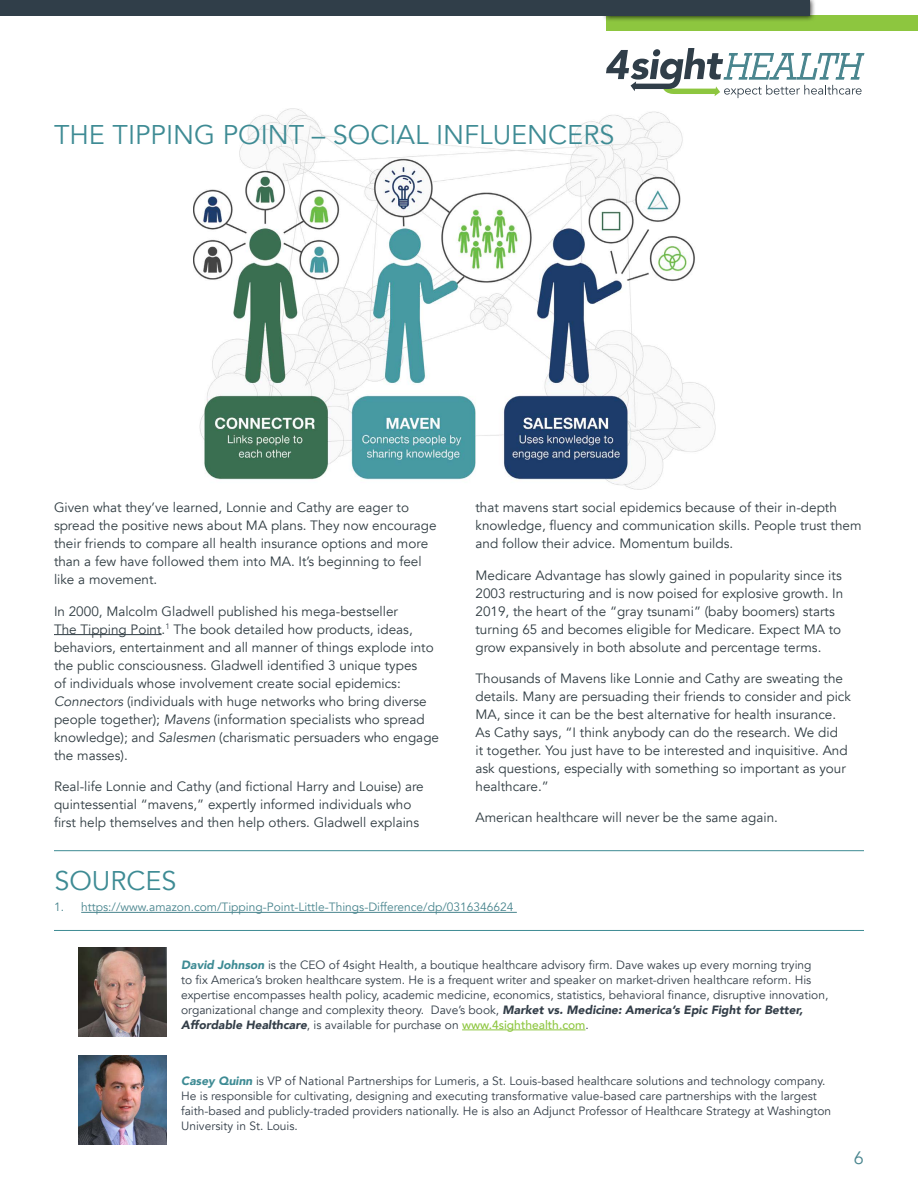
<style>
.page{position:relative;width:918px;height:1188px;background:#fff}
.page>*{position:absolute;margin:0;border:0;box-sizing:border-box;transform-origin:0 0}
.t1{font:27px "Avenir";color:#3e8b94}
.t2{font:18px "Avenir";color:#49858e}
.t3{font:13.5px/18px "Avenir";color:#303c42}
.t4{font:12px/15px "Avenir";color:#333e48}
.t5{font:12px "Avenir";color:#49858e}
.s1{font-style:italic}
.s2{font-weight:900;font-style:italic;color:#3e8b94}
.s3{font-weight:900;font-style:italic}
.s4{font-weight:500;color:#8dc63f}
</style>
<div class="page">
<svg style="left:606px;top:48px;width:258px;height:50px"></svg>
<div style="left:606px;top:16px;width:312px;height:15px;background:#8dc63f"></div>
<div style="left:602px;top:0;width:214px;height:22px;background:#000;opacity:.75"></div>
<div style="left:0;top:0;width:810px;height:16px;background:#303e49"></div>
<hr style="left:462px;top:1030px;width:123px;height:1px;background:#8dc63f">
<img style="left:78px;top:1056px;width:89px;height:89px">
<img style="left:78px;top:948px;width:89px;height:89px">
<hr style="left:54px;top:850px;width:810px;height:1px;background:#3e8b94">
<hr style="left:54px;top:930px;width:810px;height:1px;background:#3e8b94">
<hr style="left:81px;top:912px;width:436px;height:1px;background:#49858e">
<hr style="left:54px;top:634px;width:108px;height:1px;background:#303c42">
<img style="left:194px;top:108px;width:522px;height:382px">
<h1 class="t1" style="left:54px;top:119px;width:562px">THE TIPPING POINT – SOCIAL INFLUENCERS</h1>
<p class="t3" style="left:54px;top:499px;width:384px">Given what they’ve learned, Lonnie and Cathy are eager to spread the positive news about MA plans. They now encourage their friends to compare all health insurance options and more than a few have followed them into MA. It’s beginning to feel like a movement.</p>
<p class="t3" style="left:54px;top:602px;width:387px">In 2000, Malcolm Gladwell published his mega-bestseller<br>The Tipping Point.<sup>1</sup> The book detailed how products, ideas, behaviors, entertainment and all manner of things explode into the public consciousness. Gladwell identified 3 unique types<br>of individuals whose involvement create social epidemics:<br><span class="s1">Connectors</span> (individuals with huge networks who bring diverse people together); <span class="s1">Mavens</span> (information specialists who spread knowledge); and <span class="s1">Salesmen</span> (charismatic persuaders who engage the masses).</p>
<p class="t3" style="left:54px;top:778px;width:371px">Real-life Lonnie and Cathy (and fictional Harry and Louise) are quintessential “mavens,” expertly informed individuals who first help themselves and then help others. Gladwell explains</p>
<h1 class="t1" style="left:54px;top:865px;width:124px">SOURCES</h1>
<p class="t3" style="left:475px;top:499px;width:388px">that mavens start social epidemics because of their in-depth knowledge, fluency and communication skills. People trust them and follow their advice. Momentum builds.</p>
<p class="t3" style="left:475px;top:566px;width:369px">Medicare Advantage has slowly gained in popularity since its 2003 restructuring and is now poised for explosive growth. In 2019, the heart of the “gray tsunami” (baby boomers) starts turning 65 and becomes eligible for Medicare. Expect MA to grow expansively in both absolute and percentage terms.</p>
<p class="t3" style="left:475px;top:670px;width:377px">Thousands of Mavens like Lonnie and Cathy are sweating the details. Many are persuading their friends to consider and pick MA, since it can be the best alternative for health insurance.<br>As Cathy says, “I think anybody can do the research. We did<br>it together. You just have to be interested and inquisitive. And ask questions, especially with something so important as your healthcare.”</p>
<p class="t3" style="left:475px;top:809px;width:304px">American healthcare will never be the same again.</p>
<p class="t5" style="left:54px;top:900px;width:461px">1. https://www.amazon.com/Tipping-Point-Little-Things-Difference/dp/0316346624</p>
<p class="t4" style="left:181px;top:958px;width:649px"><span class="s2">David Johnson</span> is the CEO of 4sight Health, a boutique healthcare advisory firm. Dave wakes up every morning trying<br>to fix America’s broken healthcare system. He is a frequent writer and speaker on market-driven healthcare reform. His expertise encompasses health policy, academic medicine, economics, statistics, behavioral finance, disruptive innovation, organizational change and complexity theory. Dave’s book, <span class="s3">Market vs. Medicine: America’s Epic Fight for Better, Affordable Healthcare</span>, is available for purchase on <span class="s4">www.4sighthealth.com</span>.</p>
<p class="t4" style="left:181px;top:1073px;width:651px"><span class="s2">Casey Quinn</span> is VP of National Partnerships for Lumeris, a St. Louis-based healthcare solutions and technology company.<br>He is responsible for cultivating, designing and executing transformative value-based care partnerships with the largest faith-based and publicly-traded providers nationally. He is also an Adjunct Professor of Healthcare Strategy at Washington University in St. Louis.</p>
<h2 class="t2" style="left:854px;top:1147px;width:12px">6</h2>
</div>
